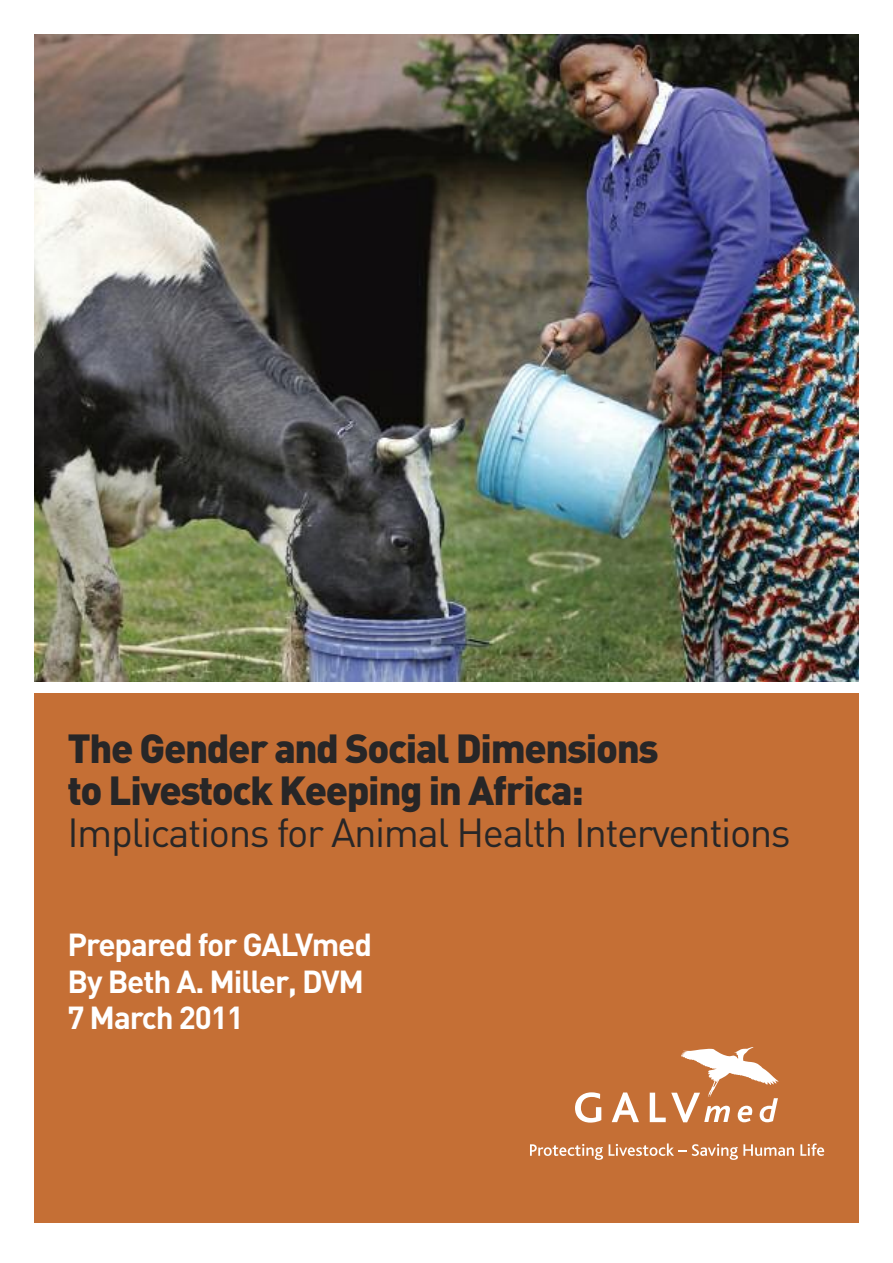
<style>
.page{position:relative;width:893px;height:1263px;background:#fff}
.page>*{position:absolute;margin:0;border:0;box-sizing:border-box;transform-origin:0 0}
.t1{font:900 40.05px/42.2px "DIN";letter-spacing:-.035em;color:#272627}
.t2{font:40.05px "DIN";letter-spacing:-.035em;color:#272627}
.t3{font:700 31.5px/36.3px "DIN";letter-spacing:-.035em;color:#fff}
</style>
<div class="page">
<img style="left:34px;top:34px;width:825px;height:647px">
<div style="left:34px;top:693px;width:825px;height:529px;background:#c56f35"></div>
<svg style="left:575px;top:1092px;width:26px;height:30px"></svg>
<svg style="left:612px;top:1092px;width:27px;height:30px"></svg>
<svg style="left:650px;top:1047px;width:129px;height:75px"></svg>
<svg style="left:530px;top:1144px;width:73px;height:16px"></svg>
<svg style="left:609px;top:1143px;width:185px;height:17px"></svg>
<svg style="left:800px;top:1143px;width:24px;height:13px"></svg>
<p class="t1" style="left:67px;top:726px;width:593px">The Gender and Social Dimensions to Livestock Keeping in Africa:</p>
<p class="t2" style="left:67px;top:809px;width:725px">Implications for Animal Health Interventions</p>
<p class="t3" style="left:67px;top:926px;width:306px">Prepared for GALVmed<br>By Beth A. Miller, DVM<br>7 March 2011</p>
</div>
